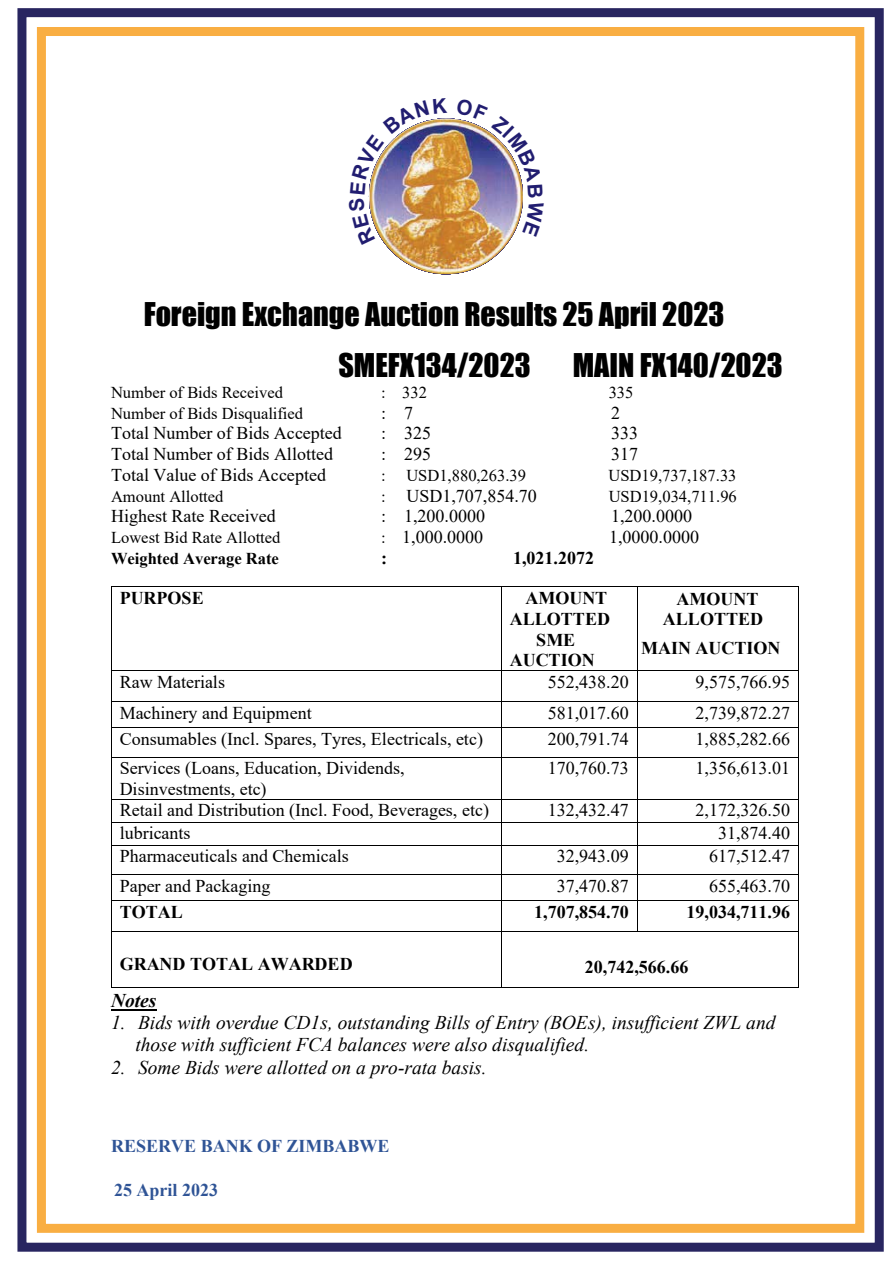
<style>
.page{position:relative;width:893px;height:1263px;background:#fff}
.page>*{position:absolute;margin:0;border:0;box-sizing:border-box;transform-origin:0 0}
.t1{font:30px/51.2px "Impact";color:#000;text-align:center}
.t2{font:italic 19.5px/22.4px "Times New Roman";color:#000}
.t3{font:italic 700 19.5px "Times New Roman";color:#000}
.t4{font:18px/20.7px "Times New Roman";color:#000}
.t5{font:700 18px/20.1px "Times New Roman";color:#000;text-align:center}
.t6{font:700 18px "Times New Roman";color:#2f5496}
.t7{font:16.5px "Times New Roman";color:#000}
.t8{font:700 16.5px "Times New Roman";color:#000}
.s1{font-size:16.5px}
</style>
<div class="page">
<hr style="left:112px;top:586px;width:389px;height:1px;background:#000">
<hr style="left:502px;top:586px;width:135px;height:1px;background:#000">
<hr style="left:637px;top:586px;width:161px;height:1px;background:#000">
<hr style="left:111px;top:587px;width:1px;height:83px;background:#000">
<hr style="left:501px;top:587px;width:1px;height:83px;background:#000">
<hr style="left:637px;top:587px;width:1px;height:83px;background:#000">
<hr style="left:798px;top:587px;width:1px;height:83px;background:#000">
<hr style="left:112px;top:670px;width:389px;height:1px;background:#000">
<hr style="left:502px;top:670px;width:135px;height:1px;background:#000">
<hr style="left:637px;top:670px;width:161px;height:1px;background:#000">
<hr style="left:111px;top:671px;width:1px;height:31px;background:#000">
<hr style="left:501px;top:671px;width:1px;height:31px;background:#000">
<hr style="left:637px;top:671px;width:1px;height:31px;background:#000">
<hr style="left:798px;top:671px;width:1px;height:31px;background:#000">
<hr style="left:112px;top:702px;width:389px;height:1px;background:#000">
<hr style="left:502px;top:702px;width:135px;height:1px;background:#000">
<hr style="left:637px;top:702px;width:161px;height:1px;background:#000">
<hr style="left:112px;top:727px;width:389px;height:1px;background:#000">
<hr style="left:502px;top:727px;width:135px;height:1px;background:#000">
<hr style="left:637px;top:727px;width:161px;height:1px;background:#000">
<svg style="left:111px;top:702px;width:1px;height:55px"></svg>
<hr style="left:112px;top:757px;width:389px;height:1px;background:#000">
<svg style="left:501px;top:702px;width:1px;height:55px"></svg>
<hr style="left:502px;top:757px;width:135px;height:1px;background:#000">
<svg style="left:637px;top:703px;width:1px;height:54px"></svg>
<hr style="left:637px;top:757px;width:161px;height:1px;background:#000">
<svg style="left:798px;top:702px;width:1px;height:55px"></svg>
<hr style="left:111px;top:757px;width:1px;height:42px;background:#000">
<hr style="left:501px;top:757px;width:1px;height:42px;background:#000">
<hr style="left:637px;top:757px;width:1px;height:42px;background:#000">
<hr style="left:798px;top:757px;width:1px;height:42px;background:#000">
<hr style="left:112px;top:799px;width:389px;height:1px;background:#000">
<hr style="left:502px;top:799px;width:135px;height:1px;background:#000">
<hr style="left:637px;top:799px;width:161px;height:1px;background:#000">
<hr style="left:112px;top:822px;width:389px;height:1px;background:#000">
<hr style="left:502px;top:822px;width:135px;height:1px;background:#000">
<hr style="left:637px;top:822px;width:161px;height:1px;background:#000">
<hr style="left:112px;top:845px;width:389px;height:1px;background:#000">
<hr style="left:502px;top:845px;width:135px;height:1px;background:#000">
<hr style="left:637px;top:845px;width:161px;height:1px;background:#000">
<hr style="left:112px;top:874px;width:389px;height:1px;background:#000">
<hr style="left:502px;top:874px;width:135px;height:1px;background:#000">
<hr style="left:637px;top:874px;width:161px;height:1px;background:#000">
<svg style="left:111px;top:799px;width:1px;height:102px"></svg>
<hr style="left:112px;top:900px;width:389px;height:1px;background:#000">
<svg style="left:501px;top:799px;width:1px;height:102px"></svg>
<hr style="left:502px;top:900px;width:135px;height:1px;background:#000">
<svg style="left:637px;top:800px;width:1px;height:100px"></svg>
<hr style="left:637px;top:900px;width:161px;height:1px;background:#000">
<svg style="left:798px;top:799px;width:1px;height:102px"></svg>
<hr style="left:111px;top:901px;width:1px;height:30px;background:#000">
<hr style="left:501px;top:901px;width:1px;height:30px;background:#000">
<hr style="left:637px;top:901px;width:1px;height:30px;background:#000">
<hr style="left:798px;top:901px;width:1px;height:30px;background:#000">
<hr style="left:112px;top:931px;width:389px;height:1px;background:#000">
<hr style="left:502px;top:931px;width:135px;height:1px;background:#000">
<hr style="left:637px;top:931px;width:161px;height:1px;background:#000">
<hr style="left:111px;top:932px;width:1px;height:55px;background:#000">
<hr style="left:112px;top:987px;width:389px;height:1px;background:#000">
<hr style="left:501px;top:932px;width:1px;height:55px;background:#000">
<hr style="left:502px;top:987px;width:296px;height:1px;background:#000">
<hr style="left:798px;top:932px;width:1px;height:55px;background:#000">
<hr style="left:111px;top:1009px;width:46px;height:1px;background:#000">
<div style="left:17px;top:8px;width:867px;height:1244px;border:9px solid #282560"></div>
<div style="left:37px;top:27px;width:827px;height:1206px;border:9px solid #f9ae42"></div>
<img style="left:368px;top:118px;width:155px;height:156px">
<h1 class="t1" style="left:144px;top:287px;width:582px">Foreign Exchange Auction Results 25 April 2023<br>SMEFX134/2023</h1>
<h1 class="t1" style="left:573px;top:338px;width:212px">MAIN FX140/2023</h1>
<p class="t7" style="left:111px;top:381px;width:174px">Number of Bids Received</p>
<p class="t7" style="left:381px;top:381px;width:48px">: 332</p>
<p class="t7" style="left:609px;top:381px;width:26px">335</p>
<p class="t7" style="left:111px;top:402px;width:194px">Number of Bids Disqualified</p>
<p class="t4" style="left:381px;top:402px;width:34px">: 7</p>
<p class="t4" style="left:611px;top:402px;width:10px">2</p>
<p class="t4" style="left:111px;top:422px;width:232px">Total Number of Bids Accepted</p>
<p class="t4" style="left:381px;top:422px;width:52px">: 325</p>
<p class="t4" style="left:611px;top:422px;width:28px">333</p>
<p class="t4" style="left:111px;top:443px;width:223px">Total Number of Bids Allotted</p>
<p class="t4" style="left:381px;top:443px;width:52px">: 295</p>
<p class="t4" style="left:611px;top:443px;width:28px">317</p>
<p class="t4" style="left:111px;top:464px;width:216px">Total Value of Bids Accepted</p>
<p class="t7" style="left:381px;top:464px;width:6px">:</p>
<p class="t7" style="left:406px;top:464px;width:121px">USD1,880,263.39</p>
<p class="t7" style="left:609px;top:464px;width:129px">USD19,737,187.33</p>
<p class="t7" style="left:111px;top:484px;width:114px">Amount Allotted</p>
<p class="t4" style="left:381px;top:485px;width:157px"><span class="s1">:</span> USD1,707,854.70</p>
<p class="t7" style="left:609px;top:484px;width:130px">USD19,034,711.96</p>
<p class="t4" style="left:111px;top:505px;width:166px">Highest Rate Received</p>
<p class="t4" style="left:381px;top:505px;width:106px">: 1,200.0000</p>
<p class="t4" style="left:611px;top:505px;width:82px">1,200.0000</p>
<p class="t7" style="left:111px;top:526px;width:171px">Lowest Bid Rate Allotted</p>
<p class="t4" style="left:381px;top:526px;width:104px"><span class="s1">:</span> 1,000.0000</p>
<p class="t4" style="left:609px;top:526px;width:91px">1,0000.0000</p>
<p class="t8" style="left:111px;top:546px;width:169px">Weighted Average Rate</p>
<p class="t5" style="left:381px;top:547px;width:7px">:</p>
<p class="t5" style="left:513px;top:547px;width:82px">1,021.2072</p>
<p class="t5" style="left:120px;top:587px;width:86px">PURPOSE</p>
<p class="t5" style="left:525px;top:588px;width:83px">AMOUNT</p>
<p class="t5" style="left:510px;top:608px;width:102px">ALLOTTED</p>
<p class="t5" style="left:536px;top:629px;width:41px">SME</p>
<p class="t5" style="left:510px;top:649px;width:86px">AUCTION</p>
<p class="t5" style="left:663px;top:588px;width:102px">AMOUNT<br>ALLOTTED</p>
<p class="t5" style="left:641px;top:637px;width:141px">MAIN AUCTION</p>
<p class="t4" style="left:120px;top:671px;width:107px">Raw Materials</p>
<p class="t4" style="left:548px;top:671px;width:82px">552,438.20</p>
<p class="t4" style="left:696px;top:671px;width:96px">9,575,766.95</p>
<p class="t4" style="left:120px;top:702px;width:194px">Machinery and Equipment</p>
<p class="t4" style="left:548px;top:702px;width:82px">581,017.60</p>
<p class="t4" style="left:696px;top:702px;width:96px">2,739,872.27</p>
<p class="t4" style="left:120px;top:728px;width:365px">Consumables (Incl. Spares, Tyres, Electricals, etc)</p>
<p class="t4" style="left:548px;top:728px;width:82px">200,791.74</p>
<p class="t4" style="left:696px;top:728px;width:96px">1,885,282.66</p>
<p class="t4" style="left:120px;top:757px;width:286px">Services (Loans, Education, Dividends,<br>Disinvestments, etc)</p>
<p class="t4" style="left:548px;top:757px;width:82px">170,760.73</p>
<p class="t4" style="left:696px;top:757px;width:96px">1,356,613.01</p>
<p class="t4" style="left:120px;top:799px;width:371px">Retail and Distribution (Incl. Food, Beverages, etc)</p>
<p class="t4" style="left:548px;top:799px;width:82px">132,432.47</p>
<p class="t4" style="left:696px;top:799px;width:96px">2,172,326.50</p>
<p class="t4" style="left:120px;top:822px;width:72px">lubricants</p>
<p class="t4" style="left:718px;top:822px;width:73px">31,874.40</p>
<p class="t4" style="left:120px;top:845px;width:231px">Pharmaceuticals and Chemicals</p>
<p class="t4" style="left:557px;top:845px;width:73px">32,943.09</p>
<p class="t4" style="left:709px;top:845px;width:82px">617,512.47</p>
<p class="t4" style="left:120px;top:875px;width:152px">Paper and Packaging</p>
<p class="t4" style="left:557px;top:875px;width:73px">37,470.87</p>
<p class="t4" style="left:709px;top:875px;width:82px">655,463.70</p>
<p class="t5" style="left:120px;top:901px;width:65px">TOTAL</p>
<p class="t5" style="left:534px;top:901px;width:96px">1,707,854.70</p>
<p class="t5" style="left:687px;top:901px;width:105px">19,034,711.96</p>
<p class="t5" style="left:120px;top:953px;width:234px">GRAND TOTAL AWARDED</p>
<p class="t5" style="left:585px;top:956px;width:105px">20,742,566.66</p>
<p class="t3" style="left:111px;top:986px;width:47px">Notes</p>
<p class="t2" style="left:135px;top:1011px;width:642px;text-indent:-24px">1. Bids with overdue CD1s, outstanding Bills of Entry (BOEs), insufficient ZWL and those with sufficient FCA balances were also disqualified.</p>
<p class="t2" style="left:111px;top:1056px;width:377px">2. Some Bids were allotted on a pro-rata basis.</p>
<p class="t6" style="left:111px;top:1133px;width:280px">RESERVE BANK OF ZIMBABWE</p>
<p class="t6" style="left:114px;top:1177px;width:106px">25 April 2023</p>
</div>
